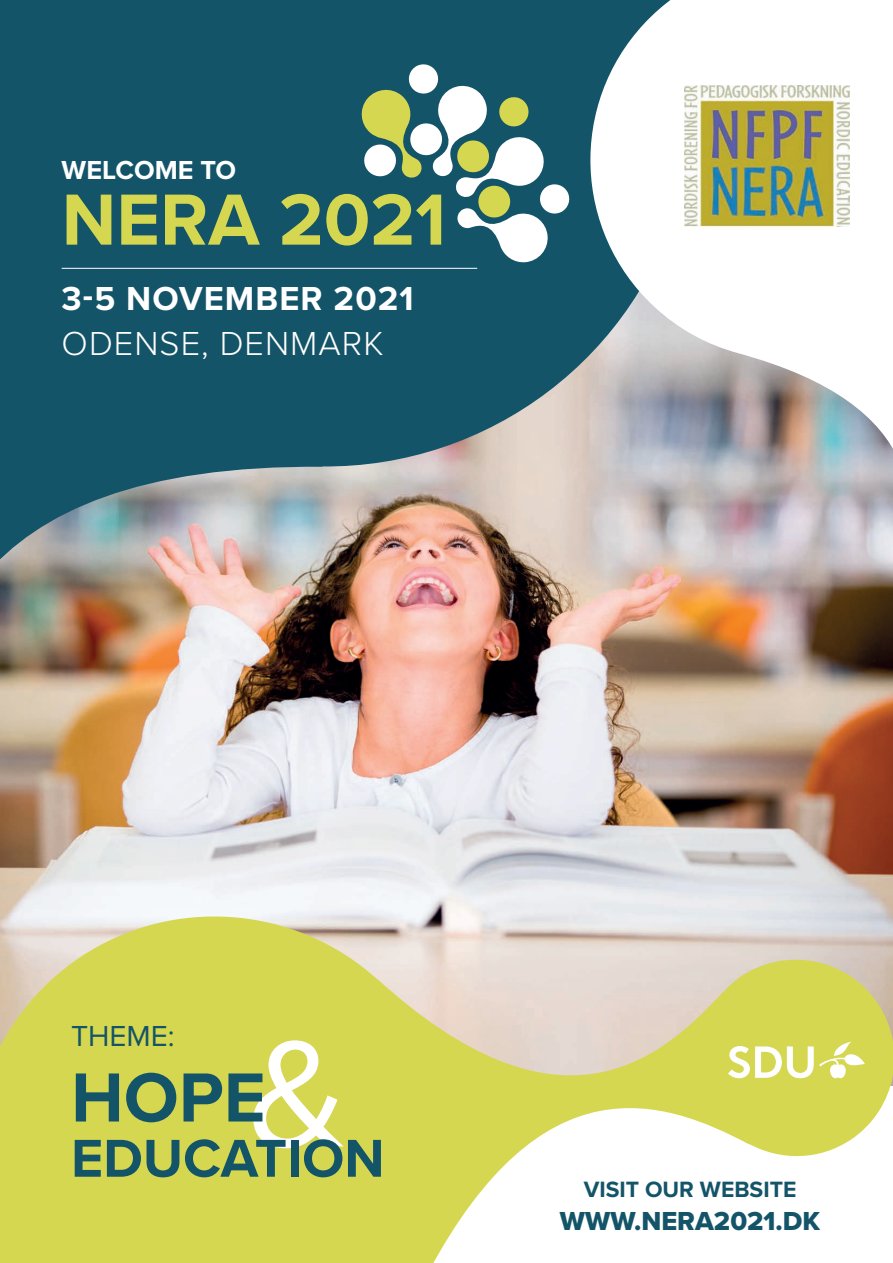
<style>
.page{position:relative;width:893px;height:1263px;background:#fff}
.page>*{position:absolute;margin:0;border:0;box-sizing:border-box;transform-origin:0 0}
.t1{font:156.6px "Proxima Nova";color:#fff}
.t2{font:700 75px "Proxima Nova";color:#d6d750}
.t3{font:700 72px "Proxima Nova";color:#135468}
.t4{font:700 55.2px "Proxima Nova";color:#135468}
.t5{font:700 34.5px "Proxima Nova";letter-spacing:.03em;color:#fff}
.t6{font:300 34.5px "Proxima Nova";letter-spacing:.03em;color:#fff}
.t7{font:30px "Proxima Nova";color:#135468}
.t8{font:27px "Proxima Nova Extrabld";color:#135468}
.t9{font:700 27px "Proxima Nova";color:#fff}
.t10{font:700 22.95px "Proxima Nova";color:#135468}
</style>
<div class="page">
<img style="left:732px;top:481px;width:161px;height:413px">
<svg style="left:0;top:894px;width:893px;height:369px;fill:#d6d750"></svg>
<img style="left:0;top:0;width:732px;height:966px">
<svg style="left:359px;top:62px;width:210px;height:201px"></svg>
<hr style="left:62px;top:268px;width:415px;height:1px;background:#fff">
<svg style="left:728px;top:1042px;width:137px;height:36px"></svg>
<div style="left:0;top:1138px;width:11px;height:125px;background:#d6d750"></div>
<svg style="left:569px;top:0;width:324px;height:481px"></svg>
<img style="left:685px;top:85px;width:165px;height:141px">
<p class="t9" style="left:62px;top:150px;width:176px">WELCOME TO</p>
<p class="t2" style="left:62px;top:164px;width:386px">NERA 2021</p>
<p class="t5" style="left:62px;top:272px;width:354px">3-5 NOVEMBER 2021</p>
<p class="t6" style="left:62px;top:317px;width:323px">ODENSE, DENMARK</p>
<p class="t7" style="left:71px;top:1014px;width:105px">THEME:</p>
<p class="t1" style="left:248px;top:977px;width:102px">&amp;</p>
<p class="t3" style="left:71px;top:1044px;width:196px">HOPE</p>
<p class="t4" style="left:71px;top:1117px;width:315px">EDUCATION</p>
<p class="t10" style="left:584px;top:1173px;width:214px">VISIT OUR WEBSITE</p>
<p class="t8" style="left:560px;top:1201px;width:262px">WWW.NERA2021.DK</p>
</div>
